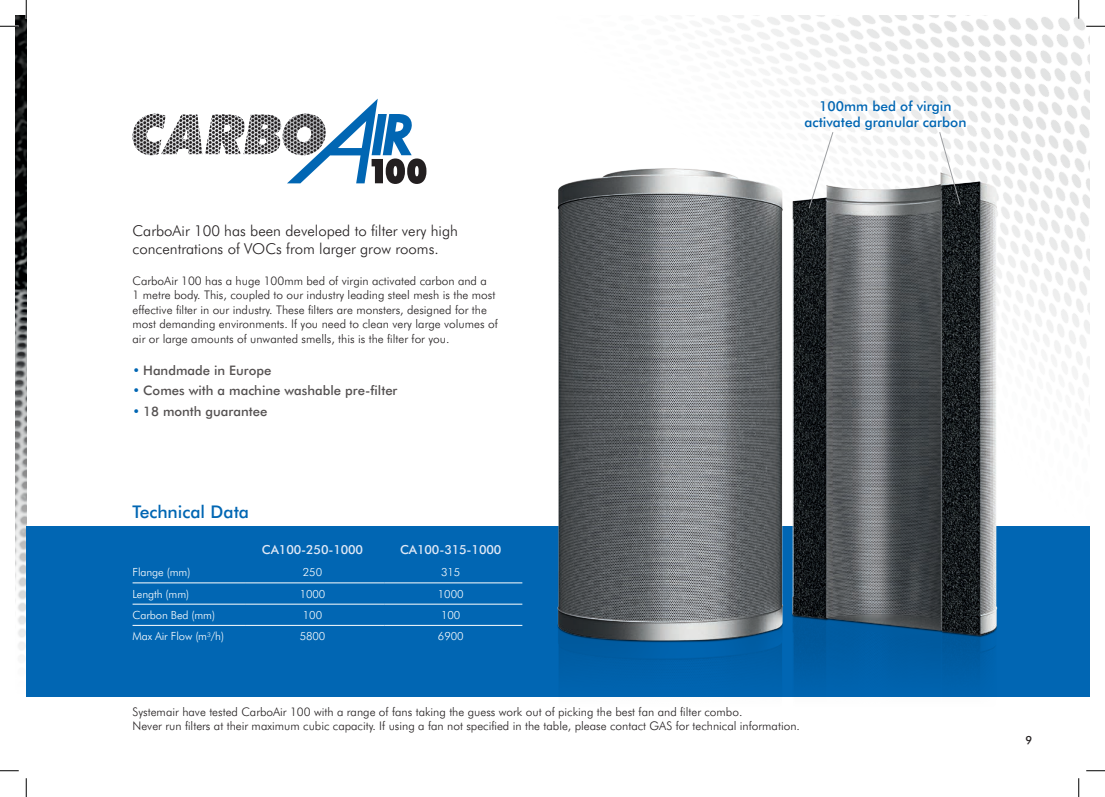
<style>
.page{position:relative;width:1105px;height:797px;background:#fff}
.page>*{position:absolute;margin:0;border:0;box-sizing:border-box;transform-origin:0 0}
.t1{font:500 17.5px "Futura BT";color:#0166b3}
.t2{font:300 15px/17.5px "Futura BT";color:#231f20}
.t3{font:500 13.75px/16.2px "Futura BT";color:#0166b3;text-align:center}
.t4{font:500 13.12px "Futura BT";color:#555252}
.t5{font:500 12.5px "Futura BT";letter-spacing:-.01em;color:#e1e9f6}
.t6{font:300 11.88px/14.4px "Futura BT";color:#231f20}
.t7{font:300 11.25px "Futura BT";letter-spacing:-.01em;color:#fff}
.t8{font:500 11.25px "Futura BT";color:#231f20}
.s1{color:#0166b3}
</style>
<div class="page">
<img style="left:426px;top:16px;width:663px;height:370px">
<img style="left:16px;top:292px;width:10px;height:22px">
<svg style="left:16px;top:314px;width:10px;height:458px"></svg>
<svg style="left:16px;top:16px;width:10px;height:276px;background:#121414"></svg>
<div style="left:26px;top:526px;width:1063px;height:170px;background:#0166b3"></div>
<hr style="left:133px;top:582px;width:113px;height:1px;background:#fff">
<hr style="left:246px;top:582px;width:138px;height:1px;background:#fff">
<hr style="left:384px;top:582px;width:138px;height:1px;background:#fff">
<hr style="left:133px;top:604px;width:113px;height:1px;background:#fff">
<hr style="left:246px;top:604px;width:138px;height:1px;background:#fff">
<hr style="left:384px;top:604px;width:138px;height:1px;background:#fff">
<hr style="left:133px;top:625px;width:113px;height:1px;background:#fff">
<hr style="left:246px;top:625px;width:138px;height:1px;background:#fff">
<hr style="left:384px;top:625px;width:138px;height:1px;background:#fff">
<svg style="left:133px;top:99px;width:293px;height:85px"></svg>
<img style="left:535px;top:168px;width:484px;height:529px">
<svg style="left:808px;top:131px;width:26px;height:78px"></svg>
<svg style="left:939px;top:131px;width:22px;height:74px"></svg>
<svg style="left:0;top:25px;width:19px;height:2px"></svg>
<svg style="left:1086px;top:25px;width:19px;height:2px"></svg>
<svg style="left:0;top:770px;width:19px;height:1px"></svg>
<svg style="left:1086px;top:770px;width:19px;height:1px"></svg>
<svg style="left:25px;top:0;width:2px;height:19px"></svg>
<svg style="left:25px;top:778px;width:2px;height:19px"></svg>
<svg style="left:1078px;top:0;width:1px;height:19px"></svg>
<svg style="left:1078px;top:778px;width:1px;height:19px"></svg>
<p class="t2" style="left:133px;top:222px;width:327px">CarboAir 100 has been developed to filter very high concentrations of VOCs from larger grow rooms.</p>
<p class="t6" style="left:133px;top:273px;width:367px">CarboAir 100 has a huge 100mm bed of virgin activated carbon and a<br>1 metre body. This, coupled to our industry leading steel mesh is the most effective filter in our industry. These filters are monsters, designed for the most demanding environments. If you need to clean very large volumes of air or large amounts of unwanted smells, this is the filter for you.</p>
<p class="t4" style="left:133px;top:362px;width:140px"><span class="s1">•</span> Handmade in Europe</p>
<p class="t4" style="left:133px;top:383px;width:266px"><span class="s1">•</span> Comes with a machine washable pre-filter</p>
<p class="t4" style="left:133px;top:403px;width:136px"><span class="s1">•</span> 18 month guarantee</p>
<h1 class="t1" style="left:133px;top:501px;width:118px">Technical Data</h1>
<p class="t5" style="left:262px;top:542px;width:103px">CA100-250-1000</p>
<p class="t5" style="left:400px;top:542px;width:103px">CA100-315-1000</p>
<p class="t7" style="left:133px;top:565px;width:59px">Flange (mm)</p>
<p class="t7" style="left:303px;top:565px;width:21px">250</p>
<p class="t7" style="left:441px;top:565px;width:21px">315</p>
<p class="t7" style="left:133px;top:587px;width:58px">Length (mm)</p>
<p class="t7" style="left:300px;top:587px;width:27px">1000</p>
<p class="t7" style="left:438px;top:587px;width:27px">1000</p>
<p class="t7" style="left:133px;top:608px;width:84px">Carbon Bed (mm)</p>
<p class="t7" style="left:303px;top:608px;width:21px">100</p>
<p class="t7" style="left:441px;top:608px;width:21px">100</p>
<p class="t7" style="left:133px;top:629px;width:93px">Max Air Flow (m<sup>3</sup>/h)</p>
<p class="t7" style="left:300px;top:629px;width:27px">5800</p>
<p class="t7" style="left:438px;top:629px;width:27px">6900</p>
<p class="t3" style="left:804px;top:98px;width:164px">100mm bed of virgin activated granular carbon</p>
<p class="t6" style="left:133px;top:704px;width:669px">Systemair have tested CarboAir 100 with a range of fans taking the guess work out of picking the best fan and filter combo.<br>Never run filters at their maximum cubic capacity. If using a fan not specified in the table, please contact GAS for technical information.</p>
<p class="t8" style="left:1025px;top:733px;width:8px">9</p>
</div>
